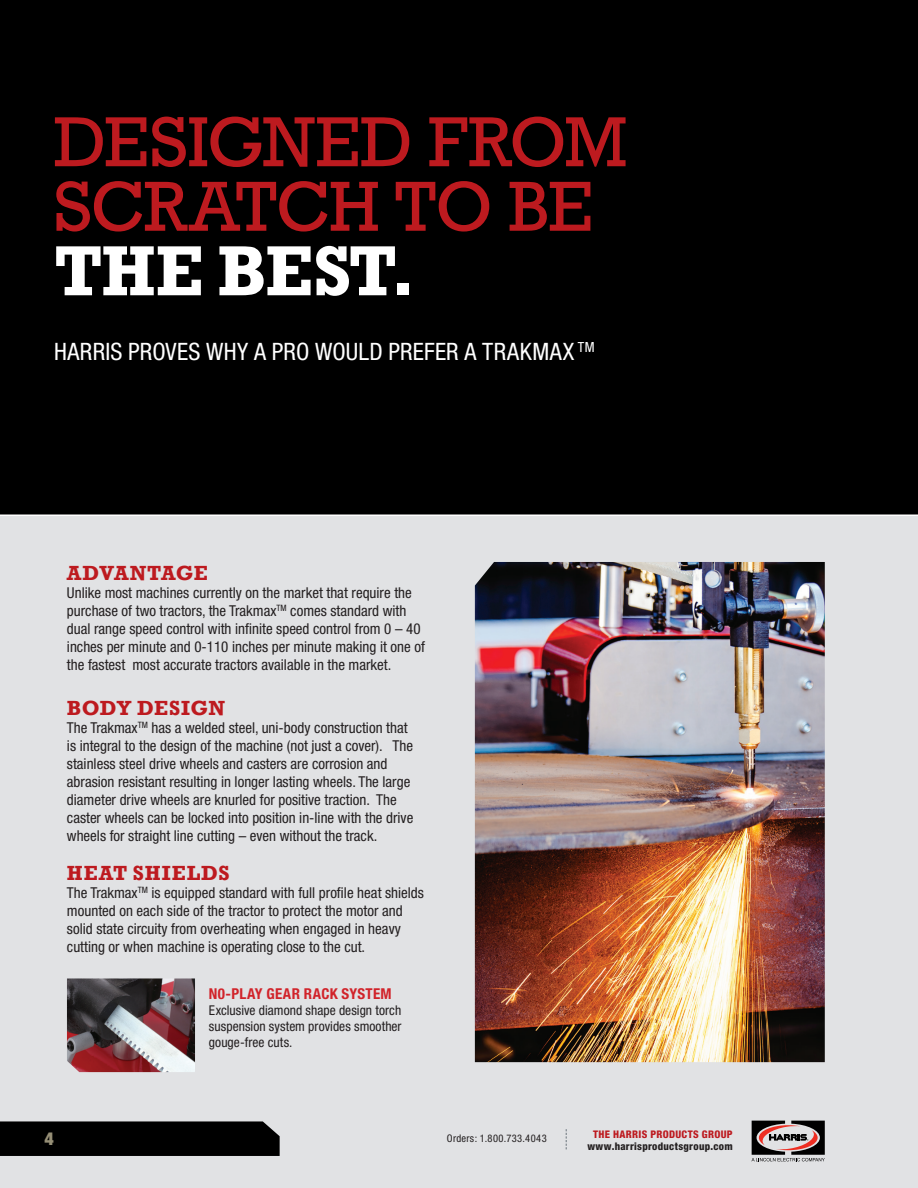
<style>
.page{position:relative;width:918px;height:1188px;background:#fff}
.page>*{position:absolute;margin:0;border:0;box-sizing:border-box;transform-origin:0 0}
.t1{font:72px/64.5px "Rockwell";letter-spacing:-.02em;color:#bd1a1f}
.t2{font:700 72px "Rockwell";letter-spacing:-.02em;color:#fff}
.t3{font:condensed 24px "Helvetica Neue";letter-spacing:.01em;color:#fff}
.t4{font:700 21px "Rockwell";letter-spacing:.02em;color:#bd1a1f}
.t5{font:700 21px "Rockwell";letter-spacing:.04em;color:#bd1a1f}
.t6{font:900 condensed 18px "Helvetica Neue LT Std";color:#968f76}
.t7{font:condensed 15px/18px "Helvetica Neue";color:#231f20}
.t8{font:700 condensed 15px "Helvetica Neue";letter-spacing:.02em;color:#d1232a}
.t9{font:condensed 13.5px/16.2px "Helvetica Neue";letter-spacing:.005em;color:#231f20;text-align:justify}
.t10{font:800 condensed 10.5px "Helvetica Neue";letter-spacing:.025em;color:#231f20}
.t11{font:800 condensed 10.5px "Helvetica Neue";letter-spacing:.03em;color:#bd1a1f}
.t12{font:condensed 10.5px "Helvetica Neue";letter-spacing:.04em;color:#231f20}
</style>
<div class="page">
<div style="left:0;top:511px;width:918px;height:677px;background:#e1e2e4"></div>
<div style="left:0;top:0;width:918px;height:516px;background:#000"></div>
<img style="left:475px;top:562px;width:350px;height:500px">
<div style="left:0;top:1121px;width:280px;height:35px;background:#000"></div>
<svg style="left:752px;top:1121px;width:73px;height:40px"></svg>
<svg style="left:566px;top:1129px;width:1px;height:20px"></svg>
<img style="left:67px;top:978px;width:128px;height:94px">
<h1 class="t1" style="left:54px;top:111px;width:575px">DESIGNED FROM<br>SCRATCH TO BE</h1>
<h1 class="t2" style="left:54px;top:227px;width:363px">THE BEST.</h1>
<h2 class="t3" style="left:54px;top:338px;width:542px">HARRIS PROVES WHY A PRO WOULD PREFER A TRAKMAX <sup>TM</sup></h2>
<h3 class="t4" style="left:67px;top:560px;width:142px">ADVANTAGE</h3>
<p class="t7" style="left:67px;top:584px;width:360px">Unlike most machines currently on the market that require the purchase of two tractors, the Trakmax<sup>TM</sup> comes standard with dual range speed control with infinite speed control from 0 – 40 inches per minute and 0-110 inches per minute making it one of the fastest most accurate tractors available in the market.</p>
<h3 class="t4" style="left:67px;top:695px;width:160px">BODY DESIGN</h3>
<p class="t7" style="left:67px;top:719px;width:348px">The Trakmax<sup>TM</sup> has a welded steel, uni-body construction that is integral to the design of the machine (not just a cover). The stainless steel drive wheels and casters are corrosion and abrasion resistant resulting in longer lasting wheels. The large diameter drive wheels are knurled for positive traction. The caster wheels can be locked into position in-line with the drive wheels for straight line cutting – even without the track.</p>
<h3 class="t5" style="left:67px;top:860px;width:164px">HEAT SHIELDS</h3>
<p class="t7" style="left:67px;top:884px;width:359px">The Trakmax<sup>TM</sup> is equipped standard with full profile heat shields mounted on each side of the tractor to protect the motor and solid state circuity from overheating when engaged in heavy cutting or when machine is operating close to the cut.</p>
<p class="t8" style="left:209px;top:984px;width:184px">N0-PLAY GEAR RACK SYSTEM</p>
<p class="t9" style="left:209px;top:1002px;width:194px">Exclusive diamond shape design torch suspension system provides smoother gouge-free cuts.</p>
<p class="t6" style="left:45px;top:1128px;width:11px">4</p>
<p class="t12" style="left:447px;top:1132px;width:101px">Orders: 1.800.733.4043</p>
<p class="t11" style="left:593px;top:1127px;width:141px">THE HARRIS PRODUCTS GROUP</p>
<p class="t10" style="left:587px;top:1140px;width:147px">www.harrisproductsgroup.com</p>
</div>
